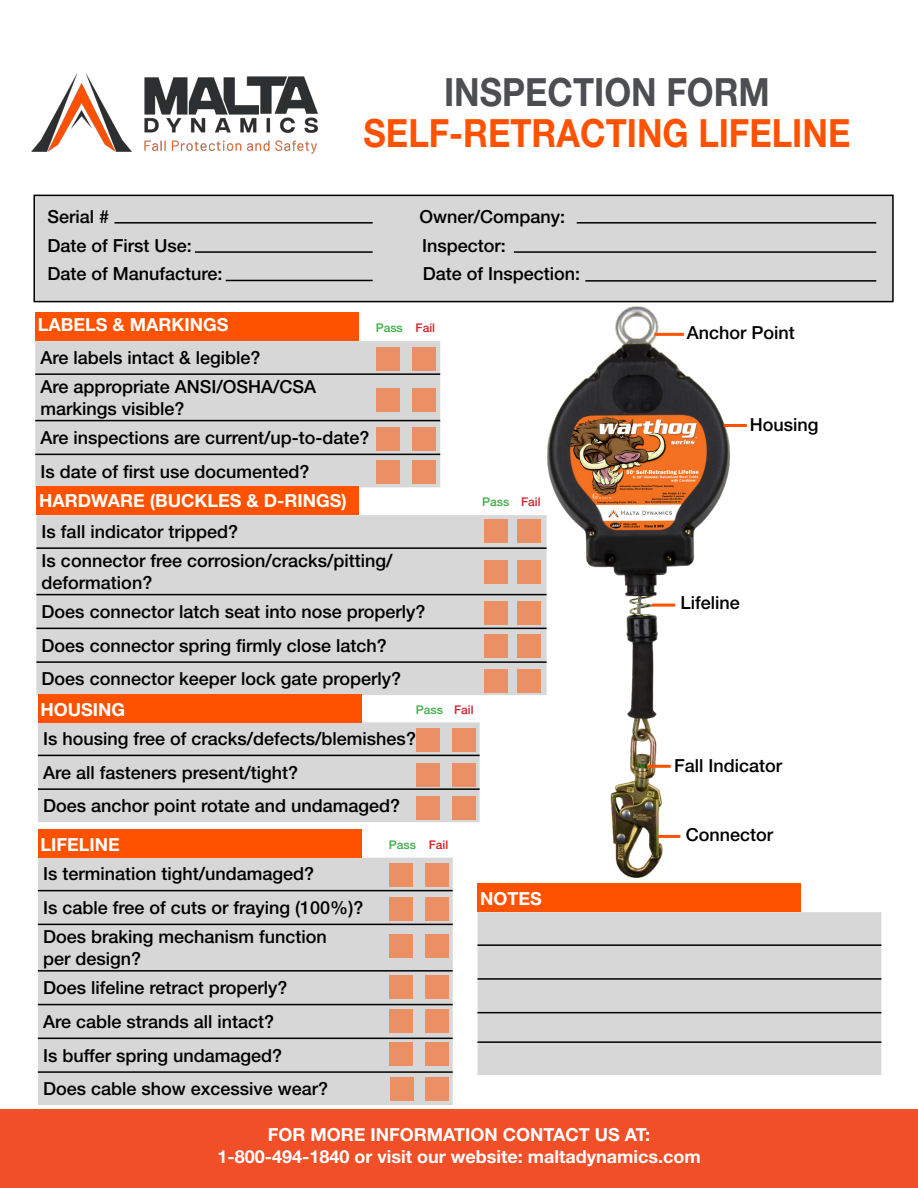
<style>
.page{position:relative;width:918px;height:1188px;background:#fff}
.page>*{position:absolute;margin:0;border:0;box-sizing:border-box;transform-origin:0 0}
.t1{font:700 39px "Helvetica Neue LT Std";color:#ff5200;scale:.88 1}
.t2{font:700 39px "Helvetica Neue LT Std";color:#4d4e52;scale:.88 1}
.t3{font:500 18px/33.8px "Helvetica Neue LT Std";color:#000}
.t4{font:700 18px/21.6px "Helvetica Neue LT Std";color:#fff;text-align:center}
.t5{font:500 12px "Helvetica Neue LT Std";color:#41ad49}
.s1{color:#d2232a}
</style>
<div class="page">
<div style="left:0;top:1110px;width:918px;height:78px;background:#f04f27"></div>
<div style="left:35px;top:341px;width:405px;height:146px;background:#d6d7d6"></div>
<hr style="left:35px;top:373px;width:405px;height:2px;background:#000">
<hr style="left:35px;top:420px;width:405px;height:1px;background:#000">
<hr style="left:35px;top:454px;width:405px;height:1px;background:#000">
<div style="left:377px;top:388px;width:23px;height:23px;background:#eb9064"></div>
<div style="left:413px;top:388px;width:23px;height:23px;background:#eb9064"></div>
<div style="left:413px;top:347px;width:23px;height:23px;background:#eb9064"></div>
<div style="left:377px;top:347px;width:23px;height:23px;background:#eb9064"></div>
<div style="left:35px;top:312px;width:324px;height:29px;background:#ff5200"></div>
<div style="left:377px;top:461px;width:23px;height:23px;background:#eb9064"></div>
<div style="left:413px;top:428px;width:23px;height:23px;background:#eb9064"></div>
<div style="left:377px;top:428px;width:23px;height:23px;background:#eb9064"></div>
<div style="left:413px;top:461px;width:23px;height:23px;background:#eb9064"></div>
<div style="left:36px;top:515px;width:511px;height:180px;background:#d6d7d6"></div>
<hr style="left:36px;top:547px;width:511px;height:2px;background:#000">
<hr style="left:36px;top:594px;width:511px;height:1px;background:#000">
<hr style="left:36px;top:628px;width:511px;height:1px;background:#000">
<hr style="left:36px;top:661px;width:511px;height:2px;background:#000">
<div style="left:36px;top:486px;width:323px;height:29px;background:#ff5200"></div>
<div style="left:38px;top:858px;width:415px;height:247px;background:#d6d7d6"></div>
<hr style="left:38px;top:890px;width:415px;height:1px;background:#000">
<hr style="left:38px;top:924px;width:415px;height:1px;background:#000">
<hr style="left:38px;top:970px;width:415px;height:2px;background:#000">
<hr style="left:38px;top:1004px;width:415px;height:1px;background:#000">
<hr style="left:38px;top:1038px;width:415px;height:1px;background:#000">
<hr style="left:38px;top:1071px;width:415px;height:2px;background:#000">
<div style="left:390px;top:897px;width:23px;height:23px;background:#eb9064"></div>
<div style="left:426px;top:897px;width:23px;height:23px;background:#eb9064"></div>
<div style="left:426px;top:864px;width:23px;height:23px;background:#eb9064"></div>
<div style="left:390px;top:864px;width:23px;height:23px;background:#eb9064"></div>
<div style="left:38px;top:829px;width:323px;height:29px;background:#ff5200"></div>
<div style="left:390px;top:976px;width:23px;height:23px;background:#eb9064"></div>
<div style="left:426px;top:935px;width:23px;height:23px;background:#eb9064"></div>
<div style="left:390px;top:935px;width:23px;height:23px;background:#eb9064"></div>
<div style="left:426px;top:1009px;width:23px;height:23px;background:#eb9064"></div>
<div style="left:426px;top:976px;width:23px;height:23px;background:#eb9064"></div>
<div style="left:390px;top:1009px;width:23px;height:23px;background:#eb9064"></div>
<div style="left:477px;top:912px;width:404px;height:163px;background:#d6d7d6"></div>
<hr style="left:477px;top:944px;width:404px;height:2px;background:#000">
<hr style="left:477px;top:978px;width:404px;height:2px;background:#000">
<hr style="left:477px;top:1012px;width:404px;height:1px;background:#000">
<hr style="left:477px;top:1041px;width:404px;height:2px;background:#000">
<div style="left:477px;top:883px;width:324px;height:29px;background:#ff5200"></div>
<div style="left:34px;top:195px;width:859px;height:107px;background:#d6d7d6"></div>
<div style="left:33px;top:195px;width:861px;height:107px;border:2px solid #000"></div>
<hr style="left:115px;top:222px;width:258px;height:2px;background:#000">
<hr style="left:195px;top:251px;width:178px;height:2px;background:#000">
<hr style="left:226px;top:280px;width:147px;height:1px;background:#000">
<div style="left:38px;top:722px;width:442px;height:100px;background:#d6d7d6"></div>
<hr style="left:38px;top:755px;width:442px;height:1px;background:#000">
<hr style="left:38px;top:788px;width:442px;height:2px;background:#000">
<div style="left:453px;top:728px;width:23px;height:23px;background:#eb9064"></div>
<div style="left:417px;top:728px;width:23px;height:23px;background:#eb9064"></div>
<div style="left:38px;top:694px;width:323px;height:28px;background:#ff5200"></div>
<div style="left:417px;top:763px;width:23px;height:23px;background:#eb9064"></div>
<div style="left:453px;top:763px;width:23px;height:23px;background:#eb9064"></div>
<div style="left:417px;top:797px;width:23px;height:23px;background:#eb9064"></div>
<div style="left:453px;top:797px;width:23px;height:23px;background:#eb9064"></div>
<div style="left:390px;top:1043px;width:23px;height:23px;background:#eb9064"></div>
<div style="left:426px;top:1043px;width:23px;height:23px;background:#eb9064"></div>
<div style="left:426px;top:1078px;width:23px;height:23px;background:#eb9064"></div>
<div style="left:390px;top:1078px;width:23px;height:23px;background:#eb9064"></div>
<div style="left:484px;top:520px;width:23px;height:23px;background:#eb9064"></div>
<div style="left:518px;top:520px;width:23px;height:23px;background:#eb9064"></div>
<div style="left:484px;top:560px;width:23px;height:23px;background:#eb9064"></div>
<div style="left:518px;top:560px;width:23px;height:23px;background:#eb9064"></div>
<div style="left:484px;top:601px;width:23px;height:23px;background:#eb9064"></div>
<div style="left:518px;top:601px;width:23px;height:23px;background:#eb9064"></div>
<div style="left:484px;top:634px;width:23px;height:23px;background:#eb9064"></div>
<div style="left:518px;top:634px;width:23px;height:23px;background:#eb9064"></div>
<div style="left:484px;top:669px;width:23px;height:23px;background:#eb9064"></div>
<div style="left:518px;top:669px;width:23px;height:23px;background:#eb9064"></div>
<img style="left:547px;top:306px;width:183px;height:571px">
<hr style="left:724px;top:424px;width:23px;height:3px;background:#ff5200">
<hr style="left:654px;top:333px;width:30px;height:3px;background:#ff5200">
<hr style="left:652px;top:604px;width:23px;height:3px;background:#ff5200">
<hr style="left:648px;top:765px;width:23px;height:3px;background:#ff5200">
<hr style="left:657px;top:835px;width:23px;height:3px;background:#ff5200">
<hr style="left:585px;top:280px;width:291px;height:2px;background:#000">
<hr style="left:514px;top:251px;width:362px;height:2px;background:#000">
<hr style="left:577px;top:222px;width:299px;height:2px;background:#000">
<img style="left:31px;top:73px;width:287px;height:81px">
<h1 class="t2" style="left:444px;top:68px;width:372px">INSPECTION FORM</h1>
<h1 class="t1" style="left:364px;top:109px;width:555px">SELF-RETRACTING LIFELINE</h1>
<p class="t3" style="left:48px;top:200px;width:63px">Serial #</p>
<p class="t3" style="left:419px;top:200px;width:147px">Owner/Company:</p>
<p class="t3" style="left:48px;top:228px;width:146px">Date of First Use:</p>
<p class="t3" style="left:422px;top:228px;width:85px">Inspector:</p>
<p class="t3" style="left:48px;top:257px;width:177px">Date of Manufacture:</p>
<p class="t3" style="left:423px;top:257px;width:159px">Date of Inspection:</p>
<p class="t4" style="left:38px;top:314px;width:192px">LABELS &amp; MARKINGS</p>
<p class="t5" style="left:376px;top:321px;width:61px">Pass <span class="s1">Fail</span></p>
<p class="t3" style="left:40px;top:343px;width:277px;line-height:29.2px">Are labels intact &amp; legible?<br>Are appropriate ANSI/OSHA/CSA</p>
<p class="t3" style="left:40px;top:393px;width:331px;line-height:29.2px">markings visible?<br>Are inspections are current/up-to-date?</p>
<p class="t3" style="left:40px;top:454px;width:271px">Is date of first use documented?</p>
<p class="t4" style="left:39px;top:489px;width:309px">HARDWARE (BUCKLES &amp; D-RINGS)</p>
<p class="t3" style="left:42px;top:517px;width:352px;line-height:29.2px">Is fall indicator tripped?<br>Is connector free corrosion/cracks/pitting/</p>
<p class="t3" style="left:42px;top:567px;width:385px;line-height:29.2px">deformation?<br>Does connector latch seat into nose properly?</p>
<p class="t3" style="left:42px;top:628px;width:361px">Does connector spring firmly close latch?<br>Does connector keeper lock gate properly?</p>
<p class="t4" style="left:41px;top:698px;width:86px">HOUSING</p>
<p class="t5" style="left:416px;top:702px;width:59px">Pass <span class="s1">Fail</span></p>
<p class="t3" style="left:43px;top:721px;width:374px">Is housing free of cracks/defects/blemishes?<br>Are all fasteners present/tight?<br>Does anchor point rotate and undamaged?</p>
<p class="t5" style="left:482px;top:495px;width:60px">Pass <span class="s1">Fail</span></p>
<p class="t4" style="left:41px;top:833px;width:81px">LIFELINE</p>
<p class="t5" style="left:389px;top:837px;width:61px">Pass <span class="s1">Fail</span></p>
<p class="t3" style="left:43px;top:857px;width:322px">Is termination tight/undamaged?<br>Is cable free of cuts or fraying (100%)?</p>
<p class="t3" style="left:43px;top:926px;width:285px;line-height:21.6px">Does braking mechanism function per design?</p>
<p class="t3" style="left:43px;top:971px;width:287px">Does lifeline retract properly?<br>Are cable strands all intact?<br>Is buffer spring undamaged?<br>Does cable show excessive wear?</p>
<p class="t4" style="left:480px;top:888px;width:63px">NOTES</p>
<p class="t3" style="left:687px;top:316px;width:110px">Anchor Point</p>
<p class="t3" style="left:750px;top:407px;width:70px">Housing</p>
<p class="t3" style="left:680px;top:586px;width:61px">Lifeline</p>
<p class="t3" style="left:674px;top:748px;width:110px">Fall Indicator</p>
<p class="t3" style="left:686px;top:818px;width:89px">Connector</p>
<p class="t4" style="left:217px;top:1123px;width:485px">FOR MORE INFORMATION CONTACT US AT:<br>1-800-494-1840 or visit our website: maltadynamics.com</p>
</div>
